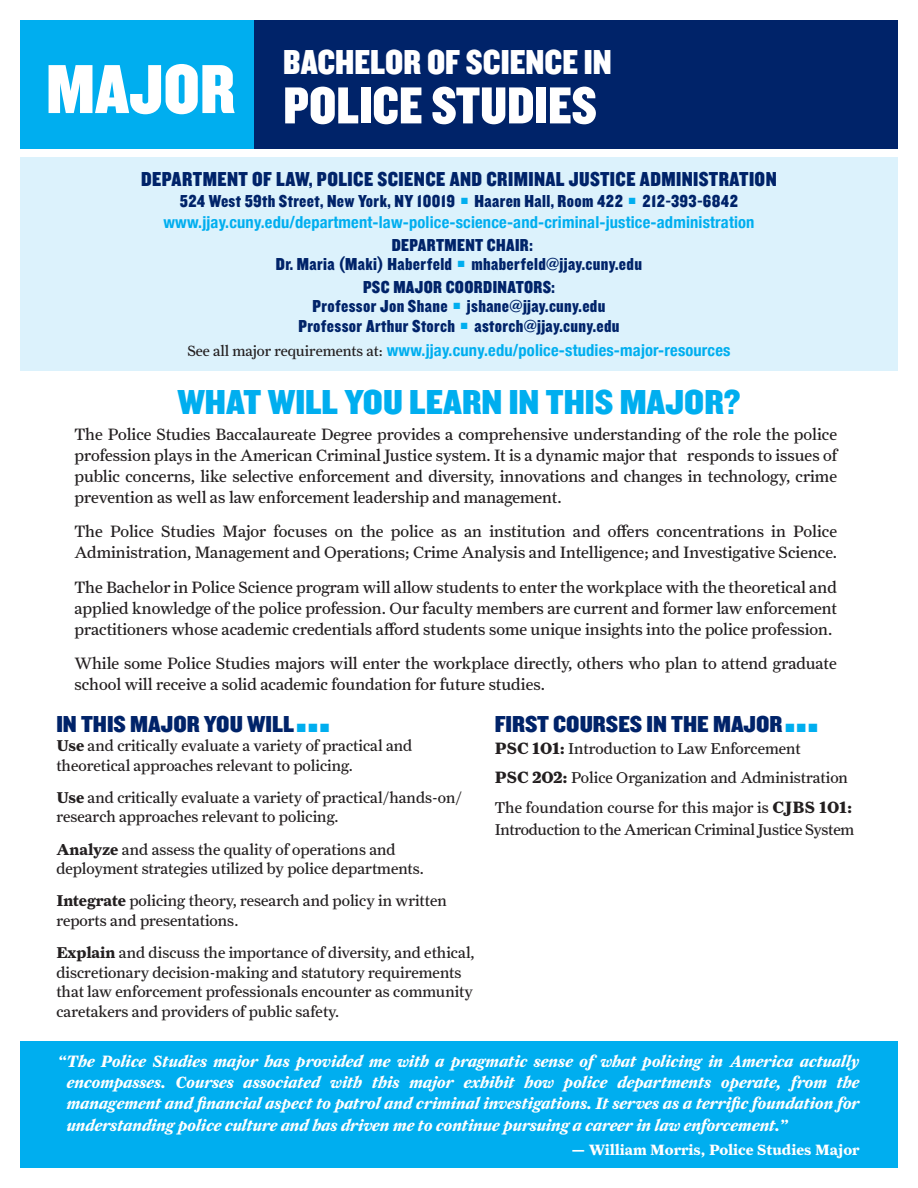
<style>
.page{position:relative;width:918px;height:1188px;background:#fff}
.page>*{position:absolute;margin:0;border:0;box-sizing:border-box;transform-origin:0 0}
.t1{font:72px "Knockout 70 Full Welterwt";color:#fff}
.Major_Titles{font:54px "Knockout 70 Full Welterwt";color:#fff}
.t2{font:36px "Knockout 70 Full Welterwt";color:#00aeef;scale:1.1 1}
.Major_Titles-2{font:36px "Knockout 70 Full Welterwt";color:#fff}
.t3{font:24px "Knockout 70 Full Welterwt";color:#002369;scale:1.1 1}
.t4{font:21px "Knockout 70 Full Welterwt";letter-spacing:.02em;color:#002369}
.t5{font:18px "Knockout 70 Full Welterwt";letter-spacing:.02em;color:#002369}
.t6{font:16.5px/21px "Farnham Text Regular LF";color:#231f20;text-align:justify}
.t7{font:16.5px/21px "Farnham Text Bold Ital LF";color:#fff;text-align:center}
.t8{font:700 condensed 16.5px "Helvetica Neue";letter-spacing:.01em;color:#00aeef}
._10_5_pt_Farnham{font:15.75px/19.5px "Farnham Text Regular LF";color:#231f20}
.t9{font:15px "Farnham Text Bold LF";color:#fff}
.s1{font-family:"Farnham Text Regular LF";font-weight:400;font-stretch:normal;font-size:15px;color:#231f20}
.s2{color:#00aeef}
.s3{font-family:"Farnham Text Bold LF"}
.s4{font-family:"Farnham Text Bold LF";font-size:16.5px}
</style>
<div class="page">
<div style="left:20px;top:157px;width:878px;height:214px;background:#dcf2fc"></div>
<div style="left:253px;top:20px;width:645px;height:128px;background:#002369"></div>
<div style="left:20px;top:1041px;width:878px;height:127px;background:#00aeef"></div>
<div style="left:20px;top:20px;width:233px;height:128px;background:#00aeef"></div>
<p class="t1" style="left:46px;top:43px;width:191px">MAJOR</p>
<p class="Major_Titles-2" style="left:283px;top:39px;width:330px">BACHELOR OF SCIENCE IN</p>
<p class="Major_Titles" style="left:283px;top:71px;width:315px">POLICE STUDIES</p>
<p class="t4" style="left:141px;top:166px;width:637px">DEPARTMENT OF LAW, POLICE SCIENCE AND CRIMINAL JUSTICE ADMINISTRATION</p>
<p class="t5" style="left:180px;top:189px;width:560px">524 West 59th Street, New York, NY 10019 <sup>■</sup> Haaren Hall, Room 422 <sup>■</sup> 212-393-6842</p>
<p class="t8" style="left:163px;top:209px;width:593px">www.jjay.cuny.edu/department-law-police-science-and-criminal-justice-administration</p>
<p class="t5" style="left:392px;top:233px;width:142px">DEPARTMENT CHAIR:</p>
<p class="t5" style="left:276px;top:252px;width:368px">Dr. Maria (Maki) Haberfeld <sup>■</sup> mhaberfeld@jjay.cuny.edu</p>
<p class="t5" style="left:363px;top:275px;width:193px">PSC MAJOR COORDINATORS:</p>
<p class="t5" style="left:313px;top:294px;width:294px">Professor Jon Shane <sup>■</sup> jshane@jjay.cuny.edu</p>
<p class="t5" style="left:298px;top:314px;width:323px">Professor Arthur Storch <sup>■</sup> astorch@jjay.cuny.edu</p>
<p class="t8" style="left:187px;top:336px;width:545px"><span class="s1">See all major requirements at:</span> www.jjay.cuny.edu/police-studies-major-resources</p>
<p class="t2" style="left:177px;top:379px;width:514px">WHAT WILL YOU LEARN IN THIS MAJOR?</p>
<p class="t6" style="left:75px;top:423px;width:764px">The Police Studies Baccalaureate Degree provides a comprehensive understanding of the role the police profession plays in the American Criminal Justice system. It is a dynamic major that responds to issues of public concerns, like selective enforcement and diversity, innovations and changes in technology, crime prevention as well as law enforcement leadership and management.</p>
<p class="t6" style="left:75px;top:521px;width:764px">The Police Studies Major focuses on the police as an institution and offers concentrations in Police<br>Administration, Management and Operations; Crime Analysis and Intelligence; and Investigative Science.</p>
<p class="t6" style="left:75px;top:576px;width:764px">The Bachelor in Police Science program will allow students to enter the workplace with the theoretical and applied knowledge of the police profession. Our faculty members are current and former law enforcement practitioners whose academic credentials afford students some unique insights into the police profession.</p>
<p class="t6" style="left:75px;top:653px;width:764px">While some Police Studies majors will enter the workplace directly, others who plan to attend graduate school will receive a solid academic foundation for future studies.</p>
<p class="t3" style="left:56px;top:708px;width:250px">IN THIS MAJOR YOU WILL <span class="s2">■</span> <span class="s2">■</span> <span class="s2">■</span></p>
<p class="_10_5_pt_Farnham" style="left:56px;top:736px;width:358px"><span class="s3">Use</span> and critically evaluate a variety of practical and theoretical approaches relevant to policing.</p>
<p class="_10_5_pt_Farnham" style="left:56px;top:788px;width:407px"><span class="s3">Use</span> and critically evaluate a variety of practical/hands-on/ research approaches relevant to policing.</p>
<p class="_10_5_pt_Farnham" style="left:56px;top:839px;width:369px"><span class="s3">Analyze</span> and assess the quality of operations and deployment strategies utilized by police departments.</p>
<p class="_10_5_pt_Farnham" style="left:56px;top:891px;width:392px"><span class="s3">Integrate</span> policing theory, research and policy in written reports and presentations.</p>
<p class="_10_5_pt_Farnham" style="left:56px;top:943px;width:420px"><span class="s3">Explain</span> and discuss the importance of diversity, and ethical, discretionary decision-making and statutory requirements that law enforcement professionals encounter as community caretakers and providers of public safety.</p>
<p class="t3" style="left:495px;top:708px;width:295px">FIRST COURSES IN THE MAJOR <span class="s2">■</span> <span class="s2">■</span> <span class="s2">■</span></p>
<p class="_10_5_pt_Farnham" style="left:495px;top:739px;width:307px"><span class="s4">PSC 101:</span> Introduction to Law Enforcement</p>
<p class="_10_5_pt_Farnham" style="left:495px;top:768px;width:355px"><span class="s4">PSC 202:</span> Police Organization and Administration</p>
<p class="_10_5_pt_Farnham" style="left:495px;top:796px;width:361px;line-height:22.5px">The foundation course for this major is <span class="s4">CJBS 101:<br></span>Introduction to the American Criminal Justice System</p>
<p class="t7" style="left:58px;top:1050px;width:803px">“The Police Studies major has provided me with a pragmatic sense of what policing in America actually encompasses. Courses associated with this major exhibit how police departments operate, from the management and financial aspect to patrol and criminal investigations. It serves as a terrific foundation for</p>
<p class="t7" style="left:67px;top:1115px;width:722px">understanding police culture and has driven me to continue pursuing a career in law enforcement.”</p>
<p class="t9" style="left:571px;top:1141px;width:290px">— William Morris, Police Studies Major</p>
</div>
